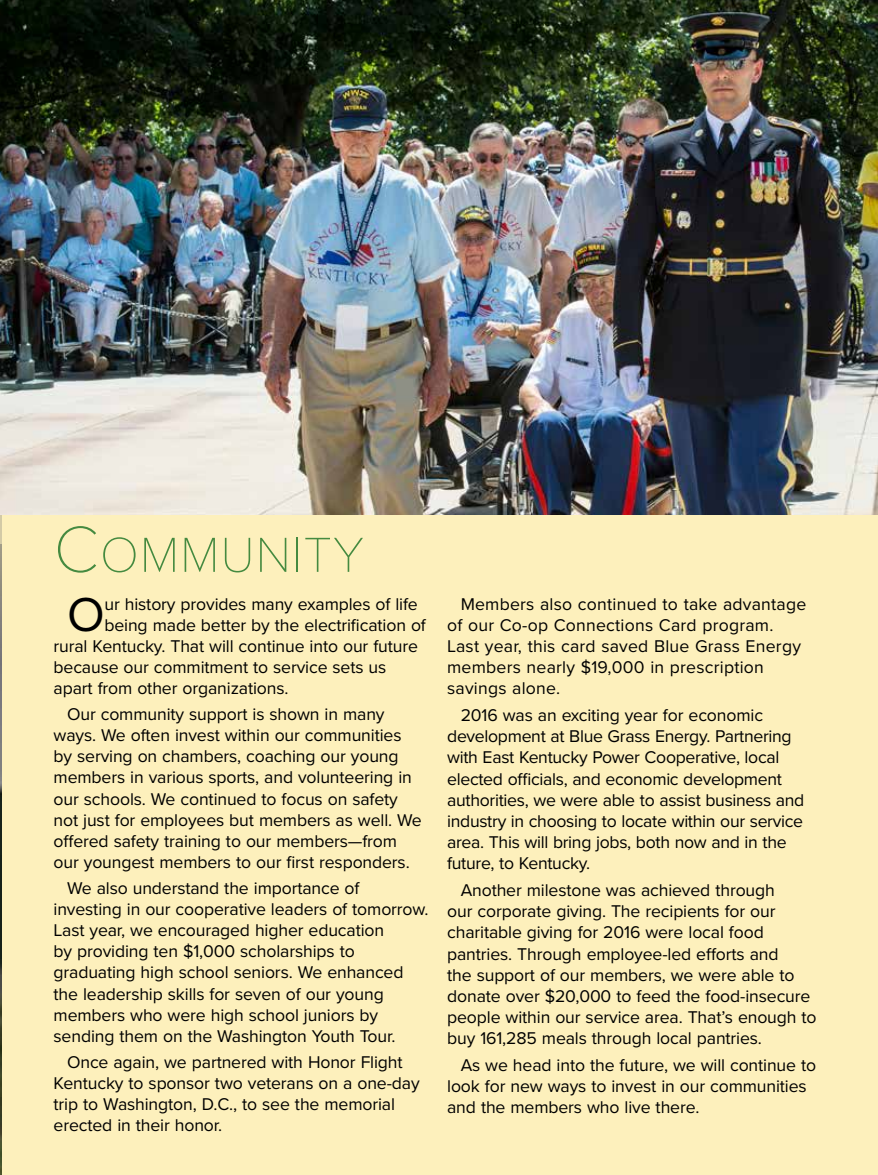
<style>
.page{position:relative;width:878px;height:1175px;background:#fff}
.page>*{position:absolute;margin:0;border:0;box-sizing:border-box;transform-origin:0 0}
.t1{font:100 51px "Proxima Nova T";letter-spacing:.02em;color:#458a40}
.t2{font:49.35px "Proxima Nova";color:#000}
.t3{font:17.7px/21.1px "Proxima Nova";letter-spacing:-.01em;color:#000}
.t4{font:17.7px/21.1px "Proxima Nova";letter-spacing:.01em;color:#000}
.s1{font-size:67.5px}
</style>
<div class="page">
<div style="left:0;top:458px;width:878px;height:716px;background:#fdf0bc"></div>
<hr style="left:0;top:0;width:2px;height:1174px;background:#767676">
<img style="left:0;top:544px;width:2px;height:630px">
<img style="left:0;top:0;width:878px;height:514px">
<h1 class="t1" style="left:54px;top:524px;width:312px"><span class="s1">C</span>OMMUNITY</h1>
<h2 class="t2" style="left:67px;top:585px;width:39px">O</h2>
<p class="t3" style="left:104px;top:593px;width:315px">ur history provides many examples of life</p>
<p class="t3" style="left:104px;top:614px;width:323px">being made better by the electrification of</p>
<p class="t3" style="left:54px;top:636px;width:366px">rural Kentucky. That will continue into our future</p>
<p class="t3" style="left:54px;top:657px;width:334px">because our commitment to service sets us</p>
<p class="t3" style="left:54px;top:678px;width:236px">apart from other organizations.</p>
<p class="t3" style="left:54px;top:704px;width:370px;text-indent:14px">Our community support is shown in many ways. We often invest within our communities by serving on chambers, coaching our young members in various sports, and volunteering in our schools. We continued to focus on safety not just for employees but members as well. We offered safety training to our members—from our youngest members to our first responders.</p>
<p class="t3" style="left:54px;top:877px;width:376px;text-indent:14px">We also understand the importance of investing in our cooperative leaders of tomorrow.<br>Last year, we encouraged higher education<br>by providing ten $1,000 scholarships to graduating high school seniors. We enhanced the leadership skills for seven of our young members who were high school juniors by sending them on the Washington Youth Tour.</p>
<p class="t3" style="left:54px;top:1051px;width:367px;text-indent:14px">Once again, we partnered with Honor Flight Kentucky to sponsor two veterans on a one-day trip to Washington, D.C., to see the memorial erected in their honor.</p>
<p class="t4" style="left:447px;top:593px;width:360px;text-indent:14px">Members also continued to take advantage of our Co-op Connections Card program.<br>Last year, this card saved Blue Grass Energy members nearly $19,000 in prescription savings alone.</p>
<p class="t3" style="left:447px;top:705px;width:359px;text-indent:14px">2016 was an exciting year for economic development at Blue Grass Energy. Partnering with East Kentucky Power Cooperative, local elected officials, and economic development authorities, we were able to assist business and industry in choosing to locate within our service area. This will bring jobs, both now and in the future, to Kentucky.</p>
<p class="t3" style="left:447px;top:880px;width:371px;text-indent:14px">Another milestone was achieved through<br>our corporate giving. The recipients for our charitable giving for 2016 were local food pantries. Through employee-led efforts and<br>the support of our members, we were able to donate over $20,000 to feed the food-insecure people within our service area. That’s enough to buy 161,285 meals through local pantries.</p>
<p class="t3" style="left:447px;top:1054px;width:370px;text-indent:14px">As we head into the future, we will continue to look for new ways to invest in our communities and the members who live there.</p>
</div>
